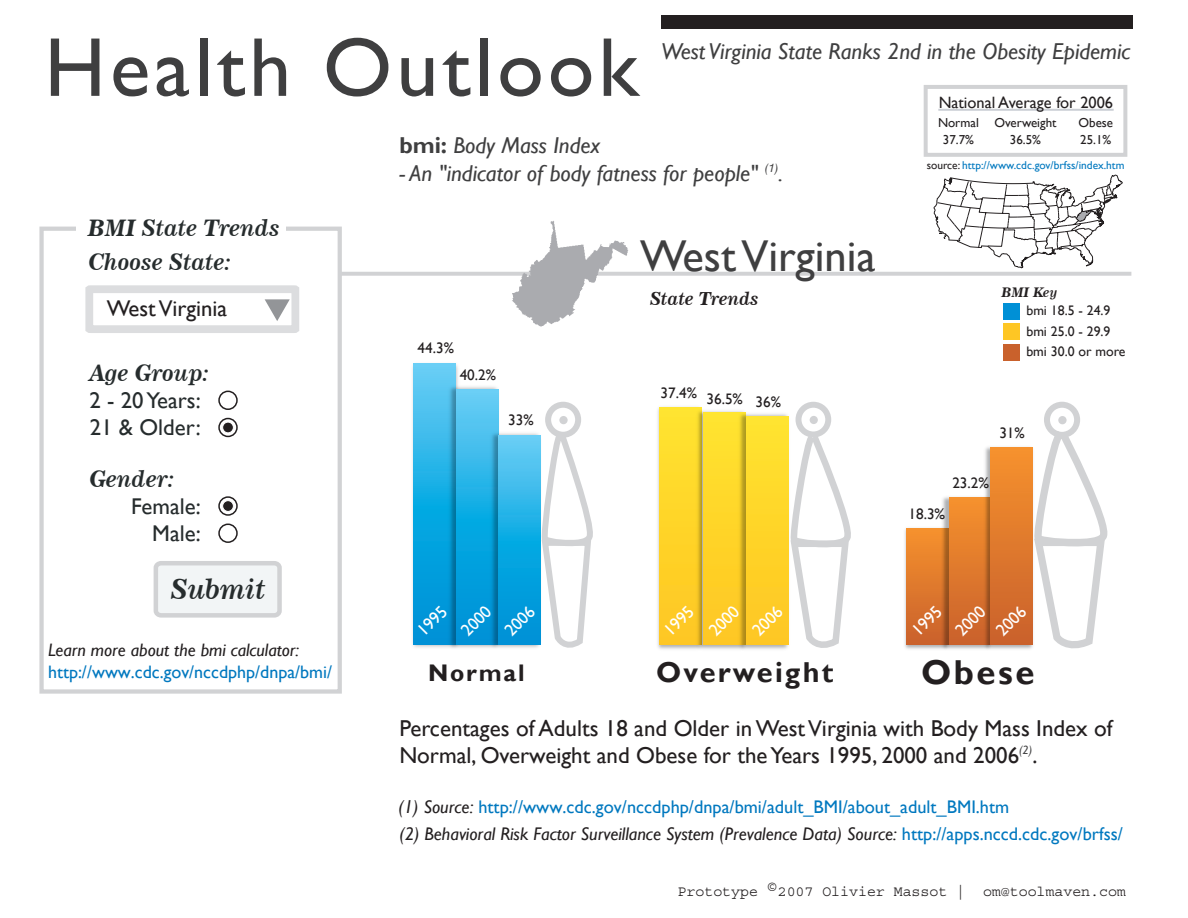
<style>
.page{position:relative;width:1188px;height:918px;background:#fff}
.page>*{position:absolute;margin:0;border:0;box-sizing:border-box;transform-origin:0 0}
.t1{font:84px "Gill Sans";letter-spacing:.05em;color:#3f3f40}
.t2{font:44.55px "Gill Sans";color:#3f3f40}
.t3{font:700 34.5px "Gill Sans";letter-spacing:.075em;color:#231f20}
.t4{font:700 28.8px "Gill Sans";letter-spacing:.075em;color:#231f20}
.t5{font:27px "News 705 BT Bold Italic B";color:#262c2d}
.t6{font:700 24px "Gill Sans";letter-spacing:.075em;color:#231f20}
.t7{font:22.95px/27.5px "Gill Sans";color:#231f20}
.t8{font:italic 22.95px "Gill Sans";color:#3f3f40}
.t9{font:22.8px/27.3px "Gill Sans";color:#262c2d}
.t10{font:22.8px "Gill Sans";color:#231f20}
.t11{font:22.35px "News 705 BT Bold Italic B";color:#262c2d}
.t12{font:italic 18.3px "Gill Sans";color:#231f20}
.t13{font:18.3px "Gill Sans";color:#0078bf}
.t14{font:18px "Gill Sans";color:#0078bf}
.t15{font:italic 18px "Gill Sans";color:#231f20}
.t16{font:17.55px "News 705 BT Bold Italic B";color:#231f20}
.t17{font:17.25px "Gill Sans";color:#fff}
.t18{font:16.35px "Gill Sans";color:#231f20}
.t19{font:15.15px "Gill Sans";color:#231f20}
.t20{font:14.85px "Courier New";color:#231f20}
.t21{font:13.8px "Gill Sans";color:#231f20}
.t22{font:13.05px "Gill Sans";color:#231f20}
.t23{font:13.05px "News 705 BT Bold Italic B";color:#231f20}
.t24{font:11.4px "Gill Sans";color:#0078bf}
.s1{font-weight:700;font-style:normal}
.s2{color:#231f20}
.s3{font-style:italic;color:#231f20}
.s4{font-style:normal;color:#0078bf}
.s5{font-size:18px}
</style>
<div class="page">
<img style="left:412px;top:363px;width:46px;height:285px">
<hr style="left:938px;top:109px;width:176px;height:2px;background:#caced4">
<svg style="left:342px;top:272px;width:789px;height:4px;fill:#d1d2d4"></svg>
<img style="left:657px;top:407px;width:38px;height:242px">
<div style="left:660px;top:407px;width:42px;height:237px;background:linear-gradient(to bottom,#ffe42f,#fec623)"></div>
<img style="left:904px;top:527px;width:38px;height:122px">
<div style="left:907px;top:528px;width:42px;height:116px;background:linear-gradient(to bottom,#f6912d,#c9612c)"></div>
<svg style="left:414px;top:363px;width:42px;height:281px"></svg>
<svg style="left:934px;top:174px;width:189px;height:253px"></svg>
<svg style="left:938px;top:181px;width:175px;height:73px"></svg>
<img style="left:447px;top:385px;width:50px;height:264px">
<svg style="left:457px;top:389px;width:42px;height:255px"></svg>
<img style="left:489px;top:430px;width:45px;height:219px">
<svg style="left:499px;top:435px;width:35px;height:209px"></svg>
<img style="left:695px;top:408px;width:43px;height:241px">
<div style="left:704px;top:413px;width:42px;height:231px;background:linear-gradient(to bottom,#ffe42f,#fec623)"></div>
<img style="left:738px;top:411px;width:49px;height:239px">
<div style="left:747px;top:416px;width:42px;height:228px;background:linear-gradient(to bottom,#ffe42f,#fec623)"></div>
<img style="left:942px;top:497px;width:41px;height:153px">
<div style="left:949px;top:497px;width:42px;height:147px;background:linear-gradient(to bottom,#f6922d,#c9612c)"></div>
<img style="left:983px;top:447px;width:42px;height:203px">
<div style="left:991px;top:448px;width:42px;height:196px;background:linear-gradient(to bottom,#f6912d,#c9612c)"></div>
<div style="left:661px;top:15px;width:471px;height:14px;background:#231f20"></div>
<div style="left:39px;top:227px;width:303px;height:467px;border:4px solid #d1d2d4"></div>
<div style="left:924px;top:85px;width:203px;height:72px;border:4px solid #d1d2d4"></div>
<div style="left:545px;top:402px;width:36px;height:36px;border:6px solid #d1d2d4;border-radius:50%"></div>
<svg style="left:534px;top:429px;width:59px;height:219px"></svg>
<div style="left:559px;top:416px;width:9px;height:8px;background:#d1d2d4;border-radius:50%"></div>
<svg style="left:1025px;top:427px;width:83px;height:222px"></svg>
<div style="left:1044px;top:402px;width:36px;height:36px;border:6px solid #d1d2d4;border-radius:50%"></div>
<div style="left:1058px;top:416px;width:9px;height:8px;background:#d1d2d4;border-radius:50%"></div>
<svg style="left:782px;top:430px;width:69px;height:220px"></svg>
<div style="left:796px;top:402px;width:35px;height:35px;border:6px solid #d1d2d4;border-radius:50%"></div>
<div style="left:810px;top:416px;width:8px;height:8px;background:#d1d2d4;border-radius:50%"></div>
<svg style="left:512px;top:221px;width:116px;height:105px"></svg>
<div style="left:218px;top:391px;width:20px;height:19px;background:#fff;border:2px solid #231f20;border-radius:50%"></div>
<svg style="left:218px;top:418px;width:20px;height:19px"></svg>
<div style="left:222px;top:422px;width:12px;height:11px;background:#231f20;border:1px solid #fff;border-radius:50%"></div>
<div style="left:77px;top:214px;width:209px;height:32px;background:#fff"></div>
<div style="left:156px;top:563px;width:124px;height:52px;background:#f2f5f6;border-radius:5px"></div>
<div style="left:154px;top:561px;width:128px;height:57px;border:4px solid #d1d2d4;border-radius:5px"></div>
<svg style="left:218px;top:496px;width:20px;height:20px"></svg>
<div style="left:218px;top:524px;width:20px;height:19px;background:#fff;border:2px solid #231f20;border-radius:50%"></div>
<div style="left:222px;top:500px;width:12px;height:12px;background:#231f20;border:1px solid #fff;border-radius:50%"></div>
<svg style="left:85px;top:285px;width:214px;height:48px"></svg>
<h1 class="t1" style="left:45px;top:19px;width:596px">Health Outlook</h1>
<p class="t8" style="left:661px;top:38px;width:471px">West Virginia State Ranks 2nd in the Obesity Epidemic</p>
<p class="t18" style="left:939px;top:93px;width:176px">National Average for 2006</p>
<p class="t22" style="left:938px;top:115px;width:120px">Normal Overweight</p>
<p class="t22" style="left:1079px;top:115px;width:36px">Obese</p>
<p class="t11" style="left:88px;top:214px;width:194px">BMI State Trends</p>
<p class="t11" style="left:89px;top:248px;width:144px">Choose State:</p>
<p class="t10" style="left:107px;top:295px;width:122px">WestVirginia</p>
<p class="t11" style="left:89px;top:360px;width:122px">Age Group:</p>
<p class="t9" style="left:89px;top:387px;width:113px">2 - 20Years:<br>21 &amp; Older:</p>
<p class="t11" style="left:89px;top:465px;width:87px">Gender:</p>
<p class="t9" style="left:131px;top:493px;width:71px;text-align:right">Female:<br>Male:</p>
<p class="t5" style="left:171px;top:573px;width:97px">Submit</p>
<p class="t15" style="left:48px;top:639px;width:253px">Learn more about the bmi calculator:</p>
<p class="t14" style="left:48px;top:661px;width:286px">http://www.cdc.gov/nccdphp/dnpa/bmi/</p>
<p class="t8" style="left:399px;top:132px;width:203px"><span class="s1">bmi:</span> Body Mass Index</p>
<p class="t8" style="left:399px;top:159px;width:385px">- An "indicator of body fatness for people" <sup>(</sup><sup>1</sup><sup>)</sup>.</p>
<h2 class="t2" style="left:640px;top:230px;width:237px">WestVirginia</h2>
<p class="t19" style="left:418px;top:340px;width:38px">44.3%</p>
<p class="t19" style="left:460px;top:366px;width:38px">40.2%</p>
<p class="t19" style="left:508px;top:411px;width:27px">33%</p>
<p class="t16" style="left:650px;top:287px;width:110px">State Trends</p>
<p class="t19" style="left:661px;top:384px;width:38px">37.4%</p>
<p class="t19" style="left:706px;top:390px;width:76px">36.5% 36%</p>
<p class="t22" style="left:943px;top:132px;width:33px">37.7%</p>
<p class="t22" style="left:1010px;top:132px;width:33px">36.5%</p>
<p class="t22" style="left:1080px;top:132px;width:33px">25.1%</p>
<p class="t24" style="left:927px;top:158px;width:199px"><span class="s2">source:</span> http://www.cdc.gov/brfss/index.htm</p>
<p class="t23" style="left:1002px;top:284px;width:57px">BMI Key</p>
<p class="t21" style="left:1026px;top:302px;width:86px">bmi 18.5 - 24.9</p>
<p class="t21" style="left:1026px;top:323px;width:86px">bmi 25.0 - 29.9</p>
<p class="t21" style="left:1026px;top:344px;width:101px">bmi 30.0 or more</p>
<p class="t19" style="left:999px;top:424px;width:27px">31%</p>
<p class="t19" style="left:908px;top:505px;width:38px">18.3%</p>
<p class="t19" style="left:952px;top:474px;width:38px">23.2%</p>
<p class="t17" style="left:457px;top:626px;width:36px;rotate:-45deg">2000</p>
<p class="t17" style="left:705px;top:626px;width:36px;rotate:-45deg">2000</p>
<p class="t17" style="left:951px;top:626px;width:36px;rotate:-45deg">2000</p>
<p class="t17" style="left:501px;top:626px;width:36px;rotate:-45deg">2006</p>
<p class="t17" style="left:413px;top:626px;width:36px;rotate:-45deg">1995</p>
<p class="t17" style="left:748px;top:626px;width:36px;rotate:-45deg">2006</p>
<p class="t17" style="left:660px;top:626px;width:36px;rotate:-45deg">1995</p>
<p class="t17" style="left:992px;top:626px;width:36px;rotate:-45deg">2006</p>
<p class="t17" style="left:908px;top:626px;width:36px;rotate:-45deg">1995</p>
<p class="t6" style="left:428px;top:658px;width:98px">Normal</p>
<p class="t4" style="left:656px;top:655px;width:179px">Overweight</p>
<h3 class="t3" style="left:921px;top:652px;width:115px">Obese</h3>
<p class="t7" style="left:399px;top:715px;width:715px">Percentages of Adults 18 and Older inWestVirginia with Body Mass Index of<br>Normal, Overweight and Obese for theYears 1995, 2000 and 2006<sup>(2)</sup>.</p>
<p class="t13" style="left:398px;top:796px;width:612px"><span class="s3">(1) Source:</span> http://www.cdc.gov/nccdphp/dnpa/bmi/adult_BMI/about_adult_BMI.htm</p>
<p class="t12" style="left:399px;top:823px;width:725px">(2) Behavioral Risk Factor Surveillance System (Prevalence Data) Source: <span class="s4">http://apps.nccd.cdc.gov/brfss/</span></p>
<p class="t20" style="left:678px;top:884px;width:450px">Prototype <span class="s5">©</span>2007 Olivier Massot | om@toolmaven.com</p>
</div>
